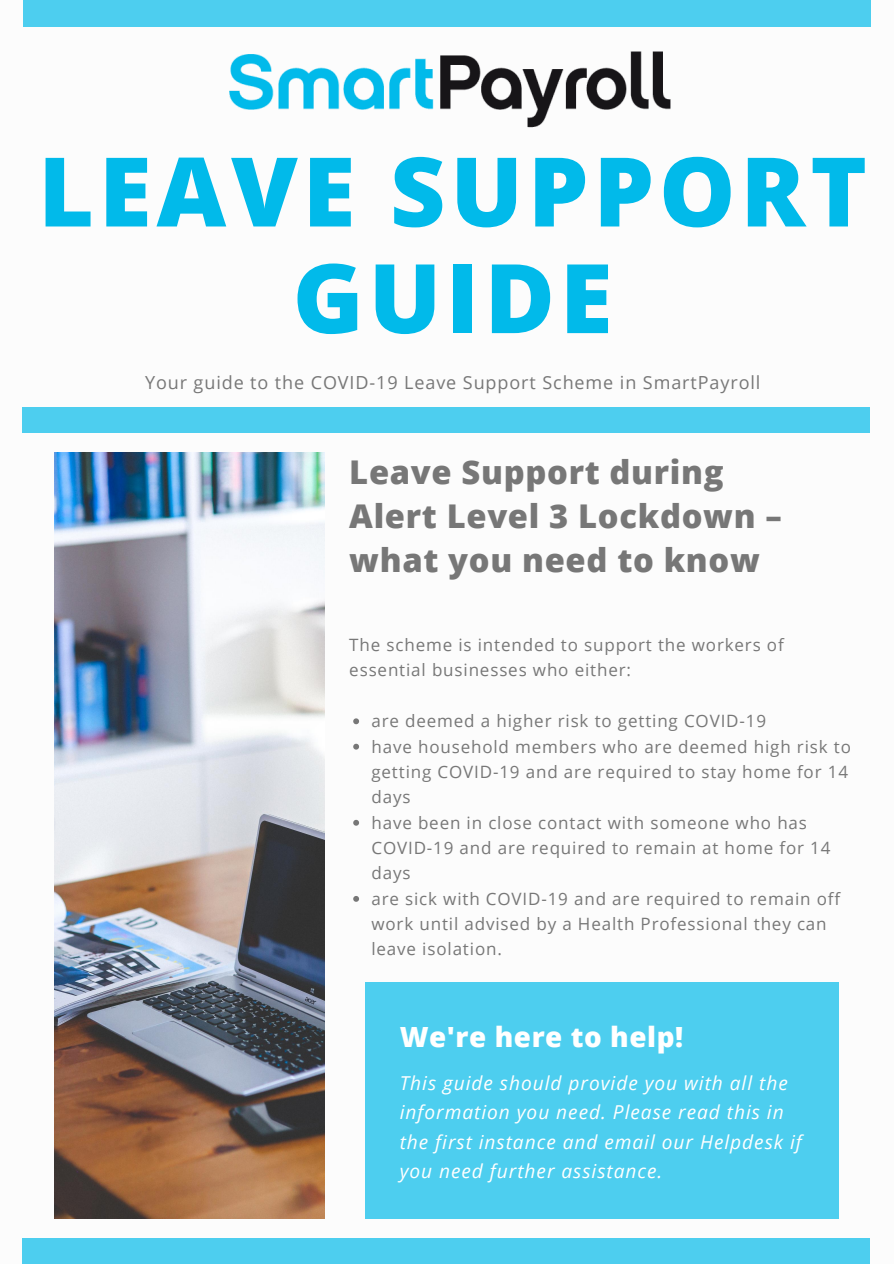
<style>
.page{position:relative;width:894px;height:1264px;background:#fff}
.page>*{position:absolute;margin:0;border:0;box-sizing:border-box;transform-origin:0 0}
.t1{font:800 96px/106.6px "Open Sans";letter-spacing:.05em;color:#01baea;text-align:center}
.t2{font:800 32.7px/44px "Open Sans";letter-spacing:.02em;color:#777}
.t3{font:800 27.75px "Open Sans";letter-spacing:.02em;color:#fff}
.t4{font:italic 19.2px/29.2px "Open Sans";letter-spacing:.05em;color:#fff}
.t5{font:18px "Open Sans";letter-spacing:.05em;color:#777}
.t6{font:16.95px/25.3px "Open Sans";letter-spacing:.05em;color:#777}
</style>
<div class="page">
<div style="left:23px;top:0;width:847px;height:26px;background:#4dceef"></div>
<div style="left:23px;top:1238px;width:846px;height:25px;background:#4dceef"></div>
<div style="left:23px;top:407px;width:846px;height:25px;background:#4dceef"></div>
<img style="left:54px;top:453px;width:270px;height:765px">
<div style="left:365px;top:982px;width:473px;height:236px;background:#4dceef"></div>
<svg style="left:353px;top:718px;width:6px;height:6px"></svg>
<svg style="left:353px;top:743px;width:6px;height:6px"></svg>
<svg style="left:353px;top:819px;width:6px;height:6px"></svg>
<svg style="left:353px;top:896px;width:6px;height:5px"></svg>
<img style="left:229px;top:51px;width:442px;height:77px">
<h1 class="t1" style="left:38px;top:136px;width:830px">LEAVE SUPPORT<br>GUIDE</h1>
<p class="t5" style="left:145px;top:370px;width:616px">Your guide to the COVID-19 Leave Support Scheme in SmartPayroll</p>
<h2 class="t2" style="left:349px;top:449px;width:434px">Leave Support during<br>Alert Level 3 Lockdown – what you need to know</h2>
<p class="t6" style="left:349px;top:632px;width:436px">The scheme is intended to support the workers of essential businesses who either:</p>
<p class="t6" style="left:371px;top:708px;width:481px">are deemed a higher risk to getting COVID-19<br>have household members who are deemed high risk to getting COVID-19 and are required to stay home for 14 days<br>have been in close contact with someone who has COVID-19 and are required to remain at home for 14 days<br>are sick with COVID-19 and are required to remain off work until advised by a Health Professional they can leave isolation.</p>
<h3 class="t3" style="left:399px;top:1017px;width:285px">We're here to help!</h3>
<p class="t4" style="left:399px;top:1067px;width:403px">This guide should provide you with all the information you need. Please read this in the first instance and email our Helpdesk if you need further assistance.</p>
</div>
